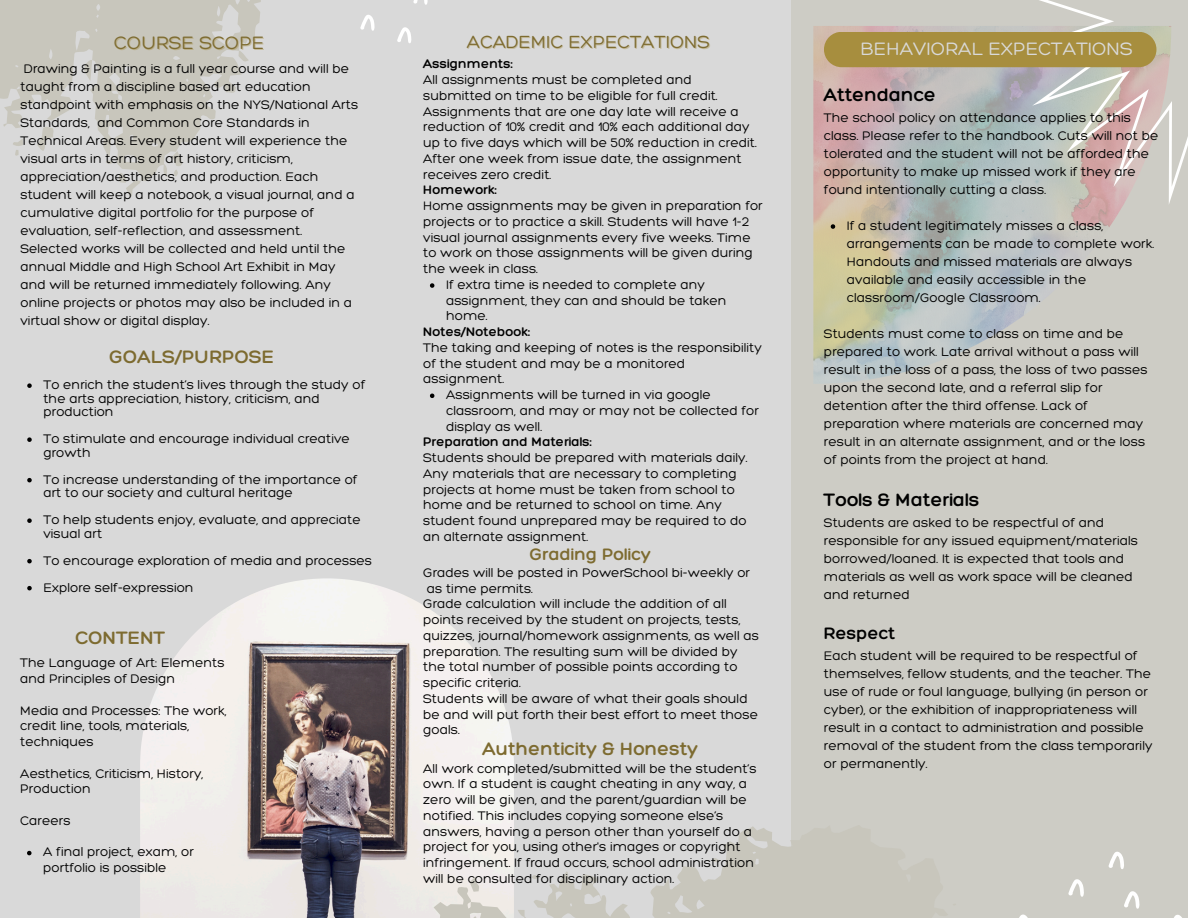
<style>
.page{position:relative;width:1188px;height:918px;background:#d9d9d9}
.page>*{position:absolute;margin:0;border:0;box-sizing:border-box;transform-origin:0 0}
.t1{font:300 19.5px "Hero";color:#7d6b30}
.t2{font:300 19.5px "Hero";color:#000}
.t3{font:300 19.5px "Hero";color:#d9d9d9}
.t4{font:300 19.5px "Hero";color:#7d6b30}
.t5{font:300 19.05px "Hero";color:#7d6b30}
.t6{font:300 18px "Hero";color:#7d6b30}
.t7{font:300 18px "Hero";color:#000}
.t8{font:300 13.5px/15.8px "Hero";color:#000}
.t9{font:300 13.5px "Hero";color:#000}
</style>
<div class="page">
<div style="left:792px;top:0;width:396px;height:918px;background:#cdccc5"></div>
<img style="left:813px;top:26px;width:311px;height:357px">
<svg style="left:0;top:0;width:261px;height:181px;fill:#c8c6bc"></svg>
<svg style="left:37px;top:125px;width:18px;height:27px"></svg>
<svg style="left:83px;top:59px;width:9px;height:22px"></svg>
<svg style="left:118px;top:173px;width:23px;height:24px"></svg>
<svg style="left:238px;top:50px;width:12px;height:13px"></svg>
<svg style="left:161px;top:151px;width:22px;height:27px"></svg>
<svg style="left:13px;top:138px;width:11px;height:18px"></svg>
<svg style="left:105px;top:159px;width:8px;height:6px"></svg>
<svg style="left:2px;top:123px;width:6px;height:4px"></svg>
<img style="left:140px;top:578px;width:374px;height:340px">
<svg style="left:824px;top:0;width:364px;height:204px"></svg>
<svg style="left:360px;top:0;width:68px;height:43px"></svg>
<svg style="left:328px;top:789px;width:464px;height:129px"></svg>
<svg style="left:469px;top:876px;width:11px;height:16px"></svg>
<svg style="left:712px;top:857px;width:7px;height:6px"></svg>
<svg style="left:532px;top:874px;width:7px;height:6px"></svg>
<svg style="left:517px;top:909px;width:11px;height:9px"></svg>
<svg style="left:430px;top:283px;width:4px;height:5px"></svg>
<svg style="left:430px;top:394px;width:4px;height:4px"></svg>
<svg style="left:831px;top:224px;width:4px;height:5px"></svg>
<svg style="left:27px;top:383px;width:5px;height:5px"></svg>
<svg style="left:27px;top:437px;width:5px;height:5px"></svg>
<svg style="left:27px;top:478px;width:5px;height:4px"></svg>
<svg style="left:27px;top:518px;width:5px;height:5px"></svg>
<svg style="left:27px;top:559px;width:5px;height:4px"></svg>
<svg style="left:27px;top:586px;width:5px;height:4px"></svg>
<svg style="left:27px;top:851px;width:5px;height:4px"></svg>
<svg style="left:1019px;top:852px;width:163px;height:66px"></svg>
<h1 class="t4" style="left:114px;top:30px;width:152px">COURSE SCOPE</h1>
<p class="t5" style="left:467px;top:30px;width:245px">ACADEMIC EXPECTATIONS</p>
<p class="t8" style="left:20px;top:59px;width:339px;line-height:18px">Drawing &amp; Painting is a full year course and will be taught from a discipline based art education standpoint with emphasis on the NYS/National Arts Standards, and Common Core Standards in Technical Areas. Every student will experience the visual arts in terms of art history, criticism, appreciation/aesthetics, and production. Each student will keep a notebook, a visual journal, and a cumulative digital portfolio for the purpose of evaluation, self-reflection, and assessment.<br>Selected works will be collected and held until the annual Middle and High School Art Exhibit in May and will be returned immediately following. Any online projects or photos may also be included in a virtual show or digital display.</p>
<p class="t1" style="left:109px;top:344px;width:166px">GOALS/PURPOSE</p>
<h1 class="t9" style="left:423px;top:56px;width:91px">Assignments:</h1>
<p class="t8" style="left:423px;top:72px;width:335px">All assignments must be completed and submitted on time to be eligible for full credit.<br>Assignments that are one day late will receive a reduction of 10% credit and 10% each additional day up to five days which will be 50% reduction in credit.<br>After one week from issue date, the assignment receives zero credit.</p>
<p class="t9" style="left:423px;top:182px;width:75px">Homework:</p>
<p class="t8" style="left:423px;top:198px;width:341px">Home assignments may be given in preparation for projects or to practice a skill. Students will have 1-2 visual journal assignments every five weeks. Time to work on those assignments will be given during the week in class.</p>
<p class="t8" style="left:446px;top:276px;width:282px">If extra time is needed to complete any assignment, they can and should be taken home.</p>
<p class="t9" style="left:423px;top:323px;width:109px">Notes/Notebook:</p>
<p class="t8" style="left:423px;top:339px;width:340px">The taking and keeping of notes is the responsibility of the student and may be a monitored assignment.</p>
<p class="t8" style="left:446px;top:387px;width:314px">Assignments will be turned in via google classroom, and may or may not be collected for display as well.</p>
<p class="t9" style="left:423px;top:434px;width:170px">Preparation and Materials:</p>
<p class="t8" style="left:423px;top:450px;width:326px">Students should be prepared with materials daily.<br>Any materials that are necessary to completing projects at home must be taken from school to home and be returned to school on time. Any student found unprepared may be required to do an alternate assignment.</p>
<h1 class="t6" style="left:530px;top:543px;width:123px">Grading Policy</h1>
<p class="t8" style="left:423px;top:564px;width:328px">Grades will be posted in PowerSchool bi-weekly or</p>
<p class="t8" style="left:427px;top:580px;width:108px">as time permits.</p>
<p class="t8" style="left:423px;top:596px;width:337px">Grade calculation will include the addition of all points received by the student on projects, tests, quizzes, journal/homework assignments, as well as preparation. The resulting sum will be divided by the total number of possible points according to specific criteria.</p>
<p class="t8" style="left:423px;top:690px;width:336px">Students will be aware of what their goals should be and will put forth their best effort to meet those goals.</p>
<p class="t1" style="left:482px;top:736px;width:218px">Authenticity &amp; Honesty</p>
<p class="t8" style="left:423px;top:760px;width:335px">All work completed/submitted will be the student’s own. If a student is caught cheating in any way, a zero will be given, and the parent/guardian will be notified. This includes copying someone else’s answers, having a person other than yourself do a project for you, using other's images or copyright infringement. If fraud occurs, school administration will be consulted for disciplinary action.</p>
<p class="t8" style="left:43px;top:378px;width:324px;line-height:13.5px">To enrich the student’s lives through the study of the arts appreciation, history, criticism, and production</p>
<p class="t8" style="left:43px;top:432px;width:308px;line-height:13.5px">To stimulate and encourage individual creative growth</p>
<p class="t8" style="left:43px;top:472px;width:316px;line-height:13.5px">To increase understanding of the importance of art to our society and cultural heritage</p>
<h1 class="t8" style="left:43px;top:513px;width:319px;line-height:13.5px">To help students enjoy, evaluate, and appreciate visual art</h1>
<p class="t8" style="left:43px;top:552px;width:330px">To encourage exploration of media and processes</p>
<p class="t8" style="left:43px;top:579px;width:152px">Explore self-expression</p>
<p class="t1" style="left:75px;top:626px;width:91px">CONTENT</p>
<p class="t8" style="left:20px;top:655px;width:206px">The Language of Art: Elements and Principles of Design</p>
<p class="t8" style="left:20px;top:702px;width:208px">Media and Processes: The work, credit line, tools, materials, techniques</p>
<p class="t8" style="left:20px;top:765px;width:185px">Aesthetics, Criticism, History,<br>Production</p>
<p class="t8" style="left:20px;top:812px;width:52px">Careers</p>
<h1 class="t8" style="left:43px;top:844px;width:152px">A final project, exam, or portfolio is possible</h1>
<p class="t3" style="left:861px;top:37px;width:274px">BEHAVIORAL EXPECTATIONS</p>
<p class="t2" style="left:824px;top:82px;width:114px">Attendance</p>
<p class="t8" style="left:824px;top:108px;width:336px;line-height:18px">The school policy on attendance applies to this class. Please refer to the handbook. Cuts will not be tolerated and the student will not be afforded the opportunity to make up missed work if they are found intentionally cutting a class.</p>
<p class="t8" style="left:847px;top:216px;width:309px;line-height:18px">If a student legitimately misses a class, arrangements can be made to complete work.<br>Handouts and missed materials are always available and easily accessible in the classroom/Google Classroom.</p>
<p class="t8" style="left:824px;top:324px;width:325px;line-height:18px">Students must come to class on time and be prepared to work. Late arrival without a pass will result in the loss of a pass, the loss of two passes upon the second late, and a referral slip for detention after the third offense. Lack of preparation where materials are concerned may result in an alternate assignment, and or the loss of points from the project at hand.</p>
<p class="t2" style="left:824px;top:487px;width:157px">Tools &amp; Materials</p>
<p class="t8" style="left:824px;top:513px;width:316px;line-height:18px">Students are asked to be respectful of and responsible for any issued equipment/materials borrowed/loaned. It is expected that tools and materials as well as work space will be cleaned and returned</p>
<p class="t7" style="left:824px;top:622px;width:73px">Respect</p>
<p class="t8" style="left:824px;top:646px;width:330px;line-height:18px">Each student will be required to be respectful of themselves, fellow students, and the teacher. The use of rude or foul language, bullying (in person or cyber), or the exhibition of inappropriateness will result in a contact to administration and possible removal of the student from the class temporarily or permanently.</p>
</div>
